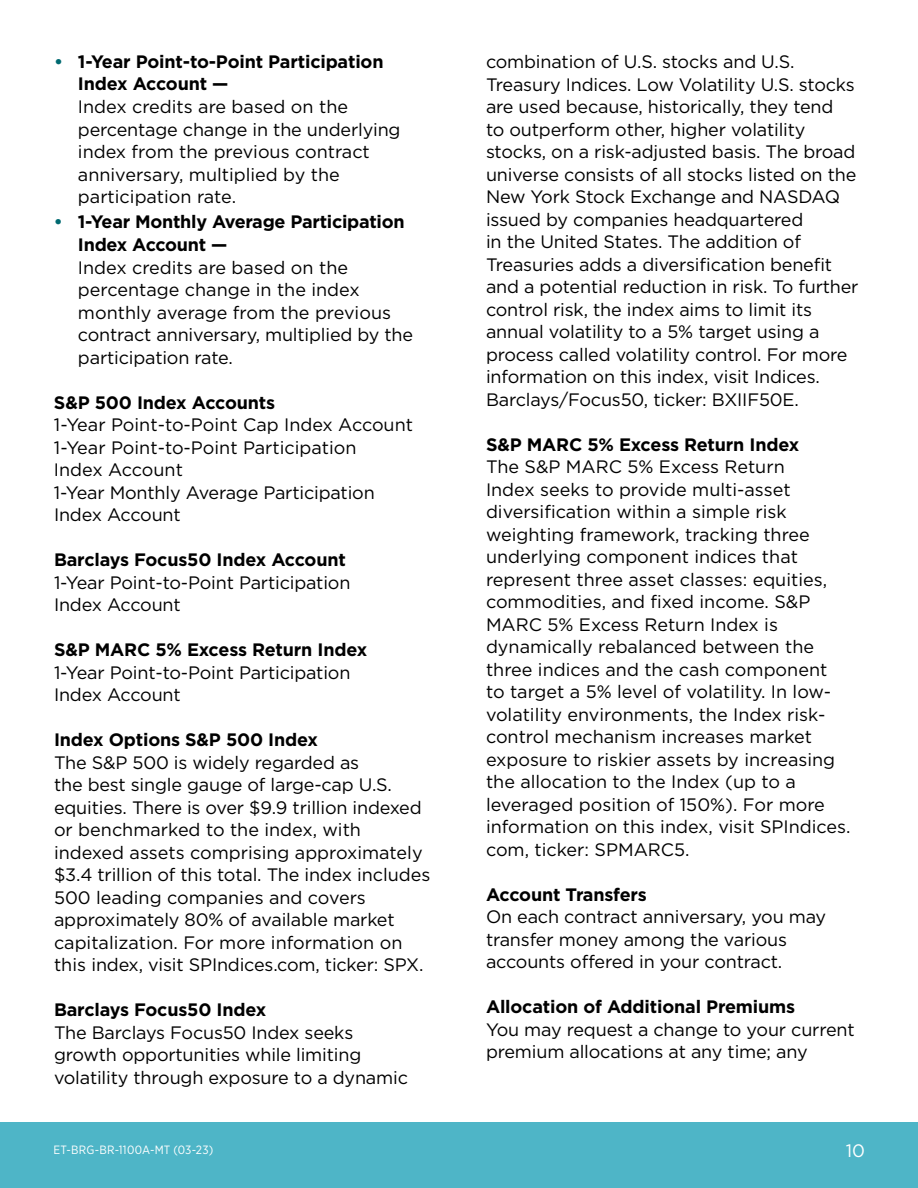
<style>
.page{position:relative;width:918px;height:1188px;background:#fff}
.page>*{position:absolute;margin:0;border:0;box-sizing:border-box;transform-origin:0 0}
.t1{font:18px/22.5px "Gotham";letter-spacing:-.01em;color:#000}
.t2{font:700 18px/22.5px "Gotham";letter-spacing:-.01em;color:#000}
.t3{font:18px "Gotham";color:#fff}
.t4{font:12px "Gotham Narrow";letter-spacing:.025em;color:#fff}
.s1{color:#006a71}
</style>
<div class="page">
<div style="left:0;top:1122px;width:918px;height:66px;background:#4eb5c7"></div>
<p class="t2" style="left:78px;top:50px;width:307px;text-indent:-24px"><span class="s1">•</span> 1-Year Point-to-Point Participation<br>Index Account —</p>
<p class="t1" style="left:78px;top:95px;width:324px">Index credits are based on the percentage change in the underlying index from the previous contract anniversary, multiplied by the participation rate.</p>
<p class="t2" style="left:78px;top:210px;width:328px;text-indent:-24px"><span class="s1">•</span> 1-Year Monthly Average Participation<br>Index Account —</p>
<p class="t1" style="left:78px;top:256px;width:337px">Index credits are based on the percentage change in the index monthly average from the previous contract anniversary, multiplied by the participation rate.</p>
<p class="t2" style="left:54px;top:391px;width:223px">S&amp;P 500 Index Accounts</p>
<p class="t1" style="left:54px;top:413px;width:361px">1-Year Point-to-Point Cap Index Account<br>1-Year Point-to-Point Participation<br>Index Account<br>1-Year Monthly Average Participation<br>Index Account</p>
<p class="t2" style="left:54px;top:549px;width:293px">Barclays Focus50 Index Account</p>
<p class="t1" style="left:54px;top:571px;width:298px">1-Year Point-to-Point Participation<br>Index Account</p>
<p class="t2" style="left:54px;top:639px;width:315px">S&amp;P MARC 5% Excess Return Index</p>
<p class="t1" style="left:54px;top:661px;width:298px">1-Year Point-to-Point Participation<br>Index Account</p>
<p class="t2" style="left:54px;top:729px;width:266px">Index Options S&amp;P 500 Index</p>
<p class="t1" style="left:54px;top:751px;width:378px">The S&amp;P 500 is widely regarded as<br>the best single gauge of large-cap U.S. equities. There is over $9.9 trillion indexed or benchmarked to the index, with indexed assets comprising approximately $3.4 trillion of this total. The index includes 500 leading companies and covers approximately 80% of available market capitalization. For more information on this index, visit SPIndices.com, ticker: SPX.</p>
<p class="t2" style="left:54px;top:999px;width:214px">Barclays Focus50 Index</p>
<p class="t1" style="left:54px;top:1021px;width:356px">The Barclays Focus50 Index seeks growth opportunities while limiting volatility through exposure to a dynamic</p>
<p class="t1" style="left:486px;top:50px;width:374px">combination of U.S. stocks and U.S.<br>Treasury Indices. Low Volatility U.S. stocks are used because, historically, they tend<br>to outperform other, higher volatility stocks, on a risk-adjusted basis. The broad universe consists of all stocks listed on the New York Stock Exchange and NASDAQ issued by companies headquartered<br>in the United States. The addition of Treasuries adds a diversification benefit and a potential reduction in risk. To further control risk, the index aims to limit its annual volatility to a 5% target using a process called volatility control. For more information on this index, visit Indices.<br>Barclays/Focus50, ticker: BXIIF50E.</p>
<p class="t2" style="left:486px;top:433px;width:315px">S&amp;P MARC 5% Excess Return Index</p>
<p class="t1" style="left:486px;top:455px;width:366px">The S&amp;P MARC 5% Excess Return<br>Index seeks to provide multi-asset diversification within a simple risk weighting framework, tracking three underlying component indices that represent three asset classes: equities, commodities, and fixed income. S&amp;P MARC 5% Excess Return Index is dynamically rebalanced between the three indices and the cash component<br>to target a 5% level of volatility. In low&shy;volatility environments, the Index risk&shy;control mechanism increases market exposure to riskier assets by increasing the allocation to the Index (up to a leveraged position of 150%). For more information on this index, visit SPIndices. com, ticker: SPMARC5.</p>
<p class="t2" style="left:486px;top:883px;width:163px">Account Transfers</p>
<p class="t1" style="left:486px;top:905px;width:342px">On each contract anniversary, you may transfer money among the various accounts offered in your contract.</p>
<p class="t2" style="left:486px;top:996px;width:311px">Allocation of Additional Premiums</p>
<p class="t1" style="left:486px;top:1018px;width:370px">You may request a change to your current premium allocations at any time; any</p>
<p class="t4" style="left:53px;top:1142px;width:162px">ET-BRG-BR-1100A-MT (03-23)</p>
<p class="t3" style="left:846px;top:1139px;width:21px">10</p>
</div>
